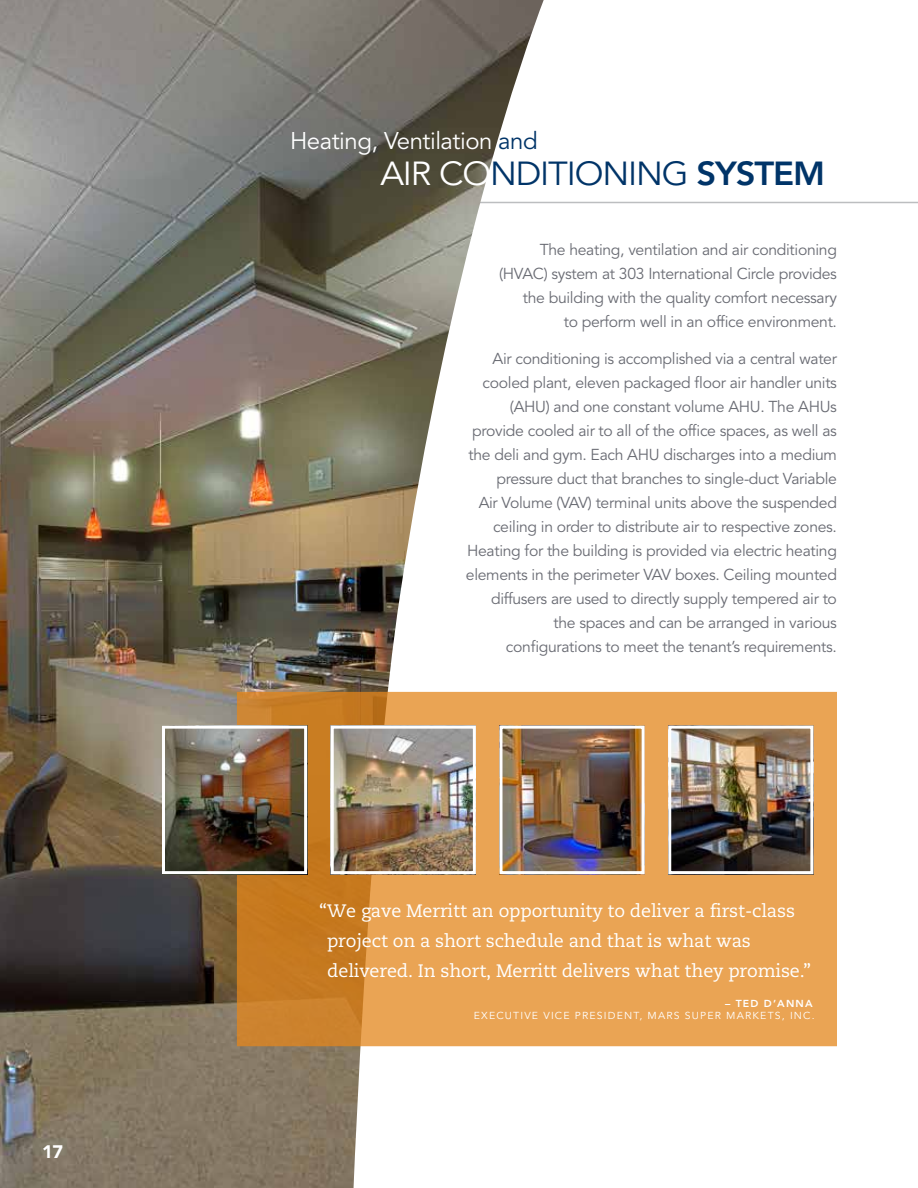
<style>
.page{position:relative;width:918px;height:1188px;background:#fff}
.page>*{position:absolute;margin:0;border:0;box-sizing:border-box;transform-origin:0 0}
.t1{font:33.15px "Avenir LT Std";letter-spacing:-.035em;color:#003468;scale:1.04 1}
.t2{font:24px "Avenir LT Std";letter-spacing:-.02em;color:#fff}
.t3{font:18px/30px "Caecilia Roman Os F";letter-spacing:-.005em;color:#fff}
.t4{font:900 18px "Avenir LT Std";color:#fff}
.t5{font:15.75px/24px "Avenir LT Std";letter-spacing:-.02em;color:#696b73;text-align:right}
.t6{font:10.05px "Avenir LT Std";letter-spacing:.11em;color:#fff;scale:1.04 1}
.t7{font:800 10.05px "Avenir LT Std";letter-spacing:.11em;color:#fff;scale:1.04 1}
.s1{color:#003468}
.s2{color:#fff}
.s3{font-weight:800}
</style>
<div class="page">
<hr style="left:0;top:202px;width:918px;height:1px;background:#bcbec0">
<img style="left:0;top:0;width:544px;height:1188px">
<svg style="left:237px;top:692px;width:600px;height:354px;background:#e19a49"></svg>
<img style="left:504px;top:730px;width:137px;height:140px">
<div style="left:500px;top:726px;width:145px;height:148px;border:3px solid #fff"></div>
<img style="left:672px;top:730px;width:137px;height:140px">
<div style="left:668px;top:726px;width:145px;height:148px;border:3px solid #fff"></div>
<img style="left:166px;top:730px;width:137px;height:140px">
<div style="left:162px;top:726px;width:145px;height:148px;border:3px solid #fff"></div>
<img style="left:335px;top:730px;width:137px;height:140px">
<div style="left:331px;top:726px;width:145px;height:148px;border:3px solid #fff"></div>
<p class="t4" style="left:42px;top:1141px;width:23px">17</p>
<h2 class="t2" style="left:290px;top:127px;width:249px">Heating, Ventilation <span class="s1">and</span></h2>
<h1 class="t1" style="left:380px;top:155px;width:429px"><span class="s2">AIR CO</span>NDITIONING <span class="s3">SYSTEM</span></h1>
<p class="t5" style="left:499px;top:238px;width:339px">The heating, ventilation and air conditioning (HVAC) system at 303 International Circle provides the building with the quality comfort necessary<br>to perform well in an office environment.</p>
<p class="t5" style="left:466px;top:347px;width:373px">Air conditioning is accomplished via a central water cooled plant, eleven packaged floor air handler units (AHU) and one constant volume AHU. The AHUs provide cooled air to all of the office spaces, as well as the deli and gym. Each AHU discharges into a medium pressure duct that branches to single-duct Variable<br>Air Volume (VAV) terminal units above the suspended ceiling in order to distribute air to respective zones.<br>Heating for the building is provided via electric heating elements in the perimeter VAV boxes. Ceiling mounted diffusers are used to directly supply tempered air to the spaces and can be arranged in various configurations to meet the tenant’s requirements.</p>
<p class="t3" style="left:327px;top:896px;width:486px;text-indent:-8px">“We gave Merritt an opportunity to deliver a first-class project on a short schedule and that is what was delivered. In short, Merritt delivers what they promise.”</p>
<p class="t7" style="left:725px;top:997px;width:86px">– TED D’ANNA</p>
<p class="t6" style="left:474px;top:1010px;width:329px">EXECUTIVE VICE PRESIDENT, MARS SUPER MARKETS, INC.</p>
</div>
